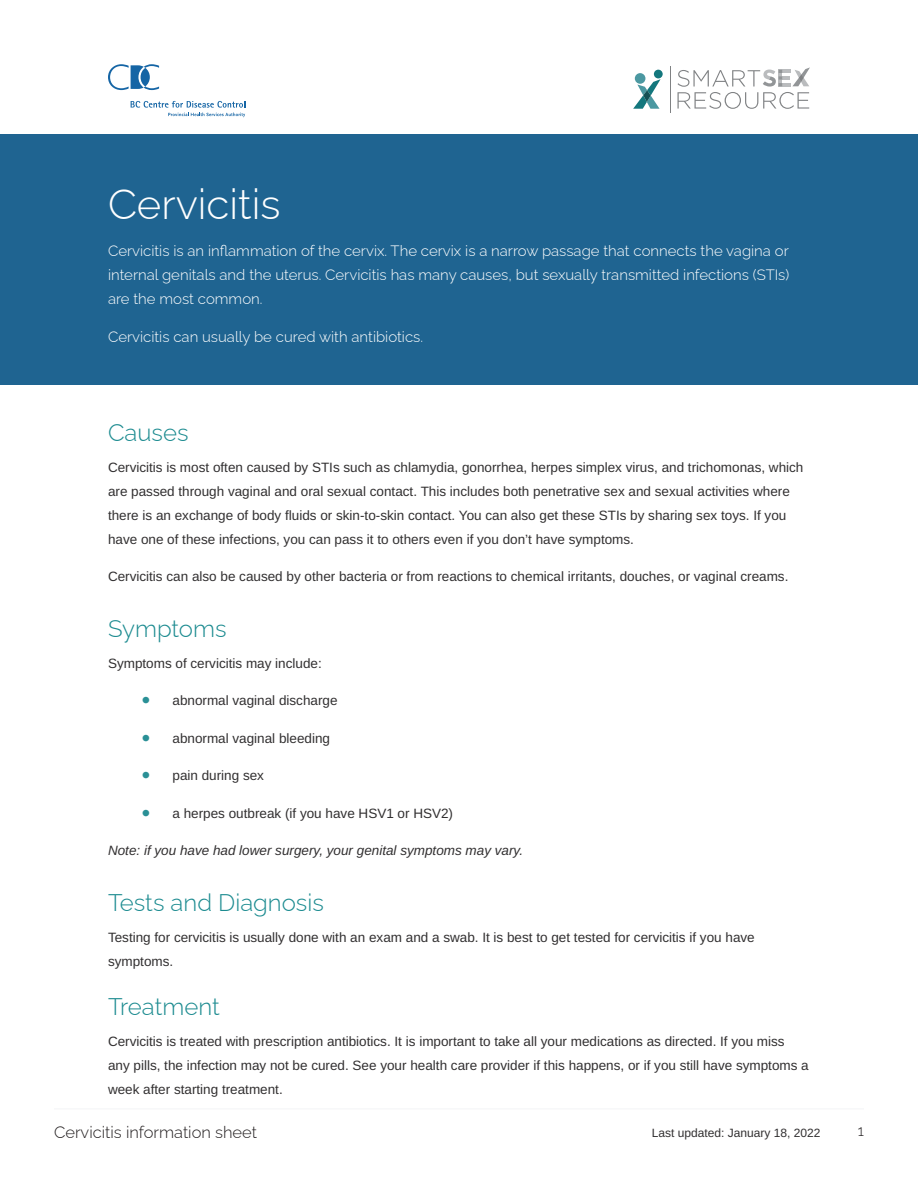
<style>
.page{position:relative;width:918px;height:1188px;background:#fff}
.page>*{position:absolute;margin:0;border:0;box-sizing:border-box;transform-origin:0 0}
.t1{font:300 42px "Raleway";color:#fff}
.t2{font:300 24px "Raleway";color:#1c8b90}
.t3{font:300 16.5px "Raleway";color:#231f20}
.t4{font:300 15px/24px "Raleway";color:#fff;text-align:justify}
.t5{font:300 15px "Raleway";color:#231f20}
.t6{font:13.5px/24px "Arimo";color:#312f30}
.t7{font:italic 13.5px "Arimo";color:#312f30}
.t8{font:12px "Arimo";color:#312f30}
.s1{font-size:24px;color:#2a9096}
</style>
<div class="page">
<div style="left:654px;top:70px;width:9px;height:8px;background:#13777d;border-radius:4px"></div>
<div style="left:635px;top:73px;width:10px;height:11px;background:#4b98a1;border-radius:5px"></div>
<svg style="left:633px;top:79px;width:28px;height:30px"></svg>
<hr style="left:670px;top:66px;width:1px;height:46px;background:#808284">
<svg style="left:677px;top:67px;width:133px;height:42px"></svg>
<svg style="left:131px;top:101px;width:114px;height:16px"></svg>
<svg style="left:108px;top:64px;width:51px;height:26px"></svg>
<hr style="left:54px;top:1108px;width:810px;height:2px;background:#f7f8f9">
<div style="left:0;top:134px;width:918px;height:250px;background:#1f6491"></div>
<h1 class="t1" style="left:108px;top:170px;width:174px">Cervicitis</h1>
<p class="t4" style="left:108px;top:237px;width:683px">Cervicitis is an inflammation of the cervix. The cervix is a narrow passage that connects the vagina or internal genitals and the uterus. Cervicitis has many causes, but sexually transmitted infections (STIs) are the most common.</p>
<p class="t4" style="left:108px;top:323px;width:317px">Cervicitis can usually be cured with antibiotics.</p>
<h2 class="t2" style="left:108px;top:413px;width:82px">Causes</h2>
<p class="t6" style="left:108px;top:455px;width:697px">Cervicitis is most often caused by STIs such as chlamydia, gonorrhea, herpes simplex virus, and trichomonas, which are passed through vaginal and oral sexual contact. This includes both penetrative sex and sexual activities where there is an exchange of body fluids or skin-to-skin contact. You can also get these STIs by sharing sex toys. If you have one of these infections, you can pass it to others even if you don’t have symptoms.</p>
<p class="t6" style="left:108px;top:565px;width:682px">Cervicitis can also be caused by other bacteria or from reactions to chemical irritants, douches, or vaginal creams.</p>
<h2 class="t2" style="left:108px;top:609px;width:120px">Symptoms</h2>
<p class="t6" style="left:108px;top:651px;width:215px">Symptoms of cervicitis may include:</p>
<p class="t6" style="left:142px;top:689px;width:197px"><span class="s1">•</span> abnormal vaginal discharge</p>
<p class="t6" style="left:142px;top:726px;width:190px"><span class="s1">•</span> abnormal vaginal bleeding</p>
<p class="t6" style="left:142px;top:764px;width:124px"><span class="s1">•</span> pain during sex</p>
<p class="t6" style="left:142px;top:801px;width:313px"><span class="s1">•</span> a herpes outbreak (if you have HSV1 or HSV2)</p>
<p class="t7" style="left:108px;top:841px;width:417px">Note: if you have had lower surgery, your genital symptoms may vary.</p>
<h2 class="t2" style="left:108px;top:884px;width:217px">Tests and Diagnosis</h2>
<p class="t6" style="left:108px;top:925px;width:648px">Testing for cervicitis is usually done with an exam and a swab. It is best to get tested for cervicitis if you have symptoms.</p>
<h2 class="t2" style="left:108px;top:987px;width:113px">Treatment</h2>
<p class="t6" style="left:108px;top:1029px;width:702px">Cervicitis is treated with prescription antibiotics. It is important to take all your medications as directed. If you miss any pills, the infection may not be cured. See your health care provider if this happens, or if you still have symptoms a week after starting treatment.</p>
<p class="t3" style="left:54px;top:1119px;width:205px">Cervicitis information sheet</p>
<p class="t8" style="left:652px;top:1125px;width:170px">Last updated: January 18, 2022</p>
<p class="t5" style="left:858px;top:1119px;width:8px">1</p>
</div>
